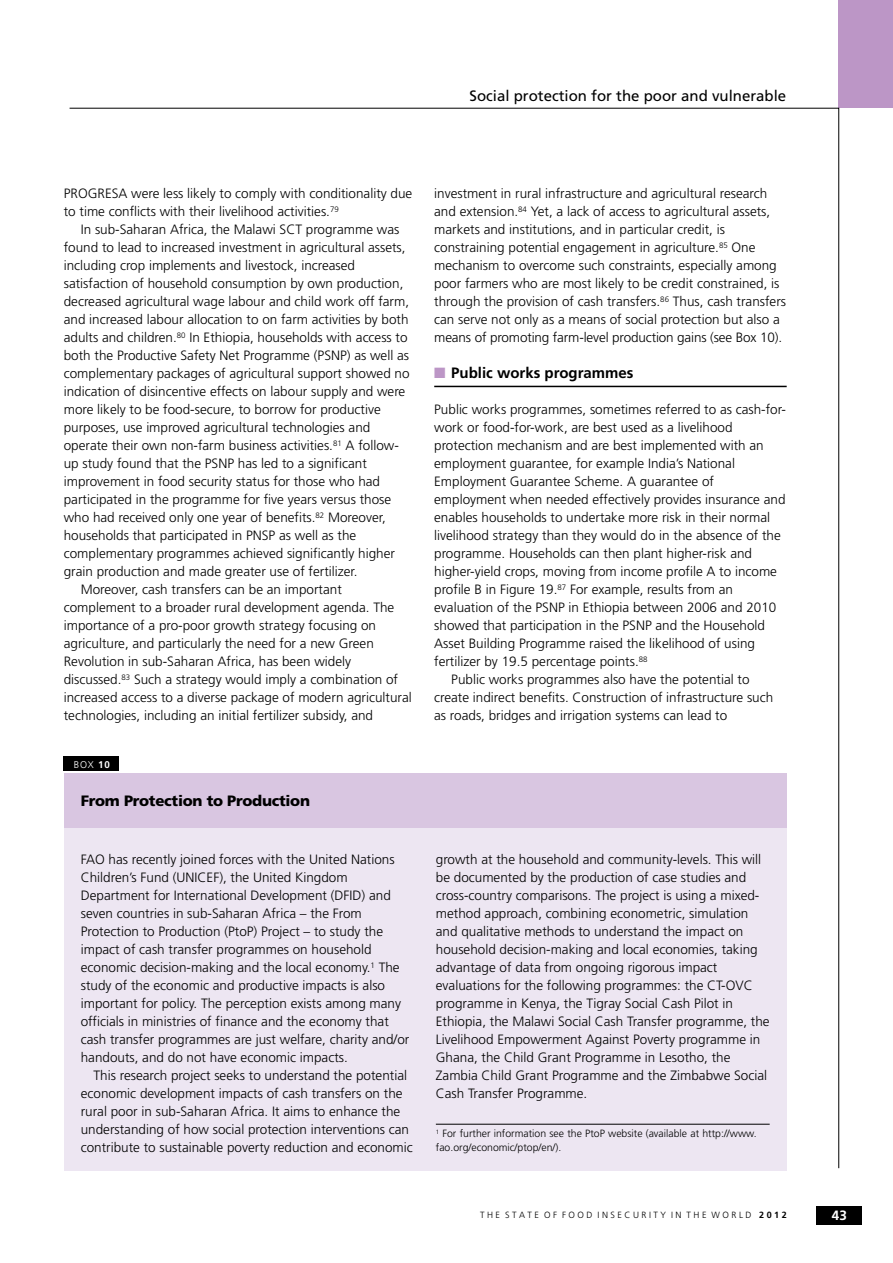
<style>
.page{position:relative;width:893px;height:1263px;background:#fff}
.page>*{position:absolute;margin:0;border:0;box-sizing:border-box;transform-origin:0 0}
.t1{font:15px "Frutiger LT Std";color:#000}
.t2{font:900 15px "Frutiger LT Std";letter-spacing:-.015em;color:#000}
.t3{font:700 15px "Frutiger LT Std";color:#000}
.t4{font:300 13.5px/18px "Frutiger LT Std";color:#000}
.t5{font:700 13.5px "Frutiger LT Std";color:#fff}
.t6{font:300 10.5px/13.5px "Frutiger LT Std";color:#000}
.t7{font:300 9.75px "Frutiger LT Std";color:#fff}
.t8{font:300 9px "Frutiger LT Std";color:#000}
.s1{font-weight:700}
.s2{color:#bc96c6}
</style>
<div class="page">
<div style="left:839px;top:0;width:54px;height:108px;background:#bc96c6"></div>
<div style="left:817px;top:1206px;width:45px;height:18px;background:#000"></div>
<hr style="left:434px;top:386px;width:353px;height:1px;background:#000">
<div style="left:64px;top:827px;width:723px;height:343px;background:#ede6f2"></div>
<hr style="left:436px;top:1124px;width:334px;height:1px;background:#000">
<div style="left:64px;top:773px;width:723px;height:55px;background:#d9c6e1"></div>
<div style="left:64px;top:756px;width:55px;height:15px;background:#000"></div>
<p class="t1" style="left:470px;top:87px;width:318px">Social protection for the poor and vulnerable</p>
<p class="t4" style="left:64px;top:185px;width:350px">PROGRESA were less likely to comply with conditionality due to time conflicts with their livelihood activities.<sup>79</sup></p>
<p class="t4" style="left:81px;top:221px;width:320px">In sub-Saharan Africa, the Malawi SCT programme was</p>
<p class="t4" style="left:64px;top:239px;width:343px">found to lead to increased investment in agricultural assets,</p>
<p class="t4" style="left:64px;top:257px;width:293px">including crop implements and livestock, increased</p>
<p class="t4" style="left:64px;top:275px;width:341px">satisfaction of household consumption by own production,</p>
<p class="t4" style="left:64px;top:293px;width:347px">decreased agricultural wage labour and child work off farm,</p>
<p class="t4" style="left:64px;top:311px;width:346px">and increased labour allocation to on farm activities by both</p>
<p class="t4" style="left:64px;top:329px;width:345px">adults and children.<sup>80</sup> In Ethiopia, households with access to</p>
<p class="t4" style="left:64px;top:347px;width:347px">both the Productive Safety Net Programme (PSNP) as well as</p>
<p class="t4" style="left:64px;top:365px;width:347px">complementary packages of agricultural support showed no</p>
<p class="t4" style="left:64px;top:383px;width:343px">indication of disincentive effects on labour supply and were</p>
<p class="t4" style="left:64px;top:401px;width:319px">more likely to be food-secure, to borrow for productive</p>
<p class="t4" style="left:64px;top:419px;width:308px">purposes, use improved agricultural technologies and</p>
<p class="t4" style="left:64px;top:437px;width:337px">operate their own non-farm business activities.<sup>81</sup> A follow-</p>
<p class="t4" style="left:64px;top:455px;width:305px">up study found that the PSNP has led to a significant</p>
<p class="t4" style="left:64px;top:473px;width:318px">improvement in food security status for those who had</p>
<p class="t4" style="left:64px;top:491px;width:329px">participated in the programme for five years versus those</p>
<p class="t4" style="left:64px;top:509px;width:324px">who had received only one year of benefits.<sup>82</sup> Moreover,</p>
<p class="t4" style="left:64px;top:527px;width:294px">households that participated in PNSP as well as the</p>
<p class="t4" style="left:64px;top:545px;width:333px">complementary programmes achieved significantly higher</p>
<p class="t4" style="left:64px;top:563px;width:295px">grain production and made greater use of fertilizer.</p>
<p class="t4" style="left:81px;top:581px;width:263px">Moreover, cash transfers can be an important</p>
<p class="t4" style="left:64px;top:599px;width:332px">complement to a broader rural development agenda. The</p>
<p class="t4" style="left:64px;top:617px;width:314px">importance of a pro-poor growth strategy focusing on</p>
<p class="t4" style="left:64px;top:635px;width:312px">agriculture, and particularly the need for a new Green</p>
<p class="t4" style="left:64px;top:653px;width:289px">Revolution in sub-Saharan Africa, has been widely</p>
<p class="t4" style="left:64px;top:671px;width:336px">discussed.<sup>83</sup> Such a strategy would imply a combination of</p>
<p class="t4" style="left:64px;top:689px;width:350px">increased access to a diverse package of modern agricultural</p>
<p class="t4" style="left:64px;top:707px;width:311px">technologies, including an initial fertilizer subsidy, and</p>
<p class="t7" style="left:74px;top:759px;width:37px">BOX <span class="s1">10</span></p>
<p class="t2" style="left:81px;top:792px;width:231px">From Protection to Production</p>
<p class="t4" style="left:81px;top:851px;width:330px">FAO has recently joined forces with the United Nations Children’s Fund (UNICEF), the United Kingdom Department for International Development (DFID) and seven countries in sub-Saharan Africa – the From Protection to Production (PtoP) Project – to study the impact of cash transfer programmes on household economic decision-making and the local economy.<sup>1</sup> The study of the economic and productive impacts is also important for policy. The perception exists among many officials in ministries of finance and the economy that cash transfer programmes are just welfare, charity and/or handouts, and do not have economic impacts.</p>
<p class="t4" style="left:81px;top:1067px;width:334px;text-indent:13px">This research project seeks to understand the potential economic development impacts of cash transfers on the rural poor in sub-Saharan Africa. It aims to enhance the understanding of how social protection interventions can contribute to sustainable poverty reduction and economic</p>
<p class="t4" style="left:434px;top:185px;width:353px">investment in rural infrastructure and agricultural research and extension.<sup>84</sup> Yet, a lack of access to agricultural assets, markets and institutions, and in particular credit, is constraining potential engagement in agriculture.<sup>85</sup> One mechanism to overcome such constraints, especially among poor farmers who are most likely to be credit constrained, is through the provision of cash transfers.<sup>86</sup> Thus, cash transfers can serve not only as a means of social protection but also a means of promoting farm-level production gains (see Box 10).</p>
<p class="t3" style="left:434px;top:364px;width:201px"><span class="s2">■</span> Public works programmes</p>
<p class="t4" style="left:434px;top:401px;width:353px">Public works programmes, sometimes referred to as cash-for-</p>
<p class="t4" style="left:434px;top:419px;width:300px">work or food-for-work, are best used as a livelihood</p>
<p class="t4" style="left:434px;top:437px;width:331px">protection mechanism and are best implemented with an</p>
<p class="t4" style="left:434px;top:455px;width:302px">employment guarantee, for example India’s National</p>
<p class="t4" style="left:434px;top:473px;width:281px">Employment Guarantee Scheme. A guarantee of</p>
<p class="t4" style="left:434px;top:491px;width:353px">employment when needed effectively provides insurance and</p>
<p class="t4" style="left:434px;top:509px;width:337px">enables households to undertake more risk in their normal</p>
<p class="t4" style="left:434px;top:527px;width:348px">livelihood strategy than they would do in the absence of the</p>
<p class="t4" style="left:434px;top:545px;width:319px">programme. Households can then plant higher-risk and</p>
<p class="t4" style="left:434px;top:562px;width:344px">higher-yield crops, moving from income profile A to income</p>
<p class="t4" style="left:434px;top:581px;width:300px">profile B in Figure 19.<sup>87</sup> For example, results from an</p>
<p class="t4" style="left:434px;top:599px;width:344px">evaluation of the PSNP in Ethiopia between 2006 and 2010</p>
<p class="t4" style="left:434px;top:617px;width:332px">showed that participation in the PSNP and the Household</p>
<p class="t4" style="left:434px;top:635px;width:322px">Asset Building Programme raised the likelihood of using</p>
<p class="t4" style="left:434px;top:653px;width:215px">fertilizer by 19.5 percentage points.<sup>88</sup></p>
<p class="t4" style="left:451px;top:671px;width:300px">Public works programmes also have the potential to</p>
<p class="t4" style="left:434px;top:689px;width:341px">create indirect benefits. Construction of infrastructure such</p>
<p class="t4" style="left:434px;top:707px;width:295px">as roads, bridges and irrigation systems can lead to</p>
<p class="t4" style="left:436px;top:851px;width:335px">growth at the household and community-levels. This will be documented by the production of case studies and cross-country comparisons. The project is using a mixed&shy;method approach, combining econometric, simulation and qualitative methods to understand the impact on household decision-making and local economies, taking advantage of data from ongoing rigorous impact evaluations for the following programmes: the CT-OVC programme in Kenya, the Tigray Social Cash Pilot in Ethiopia, the Malawi Social Cash Transfer programme, the Livelihood Empowerment Against Poverty programme in Ghana, the Child Grant Programme in Lesotho, the Zambia Child Grant Programme and the Zimbabwe Social Cash Transfer Programme.</p>
<p class="t6" style="left:436px;top:1127px;width:322px"><sup>1</sup> For further information see the PtoP website (available at http://www. fao.org/economic/ptop/en/).</p>
<p class="t8" style="left:480px;top:1210px;width:308px">T H E S T A T E O F F O O D I N S E C U R I T Y I N T H E W O R L D <span class="s1">2 0 1 2</span></p>
<p class="t5" style="left:832px;top:1207px;width:17px">43</p>
</div>
